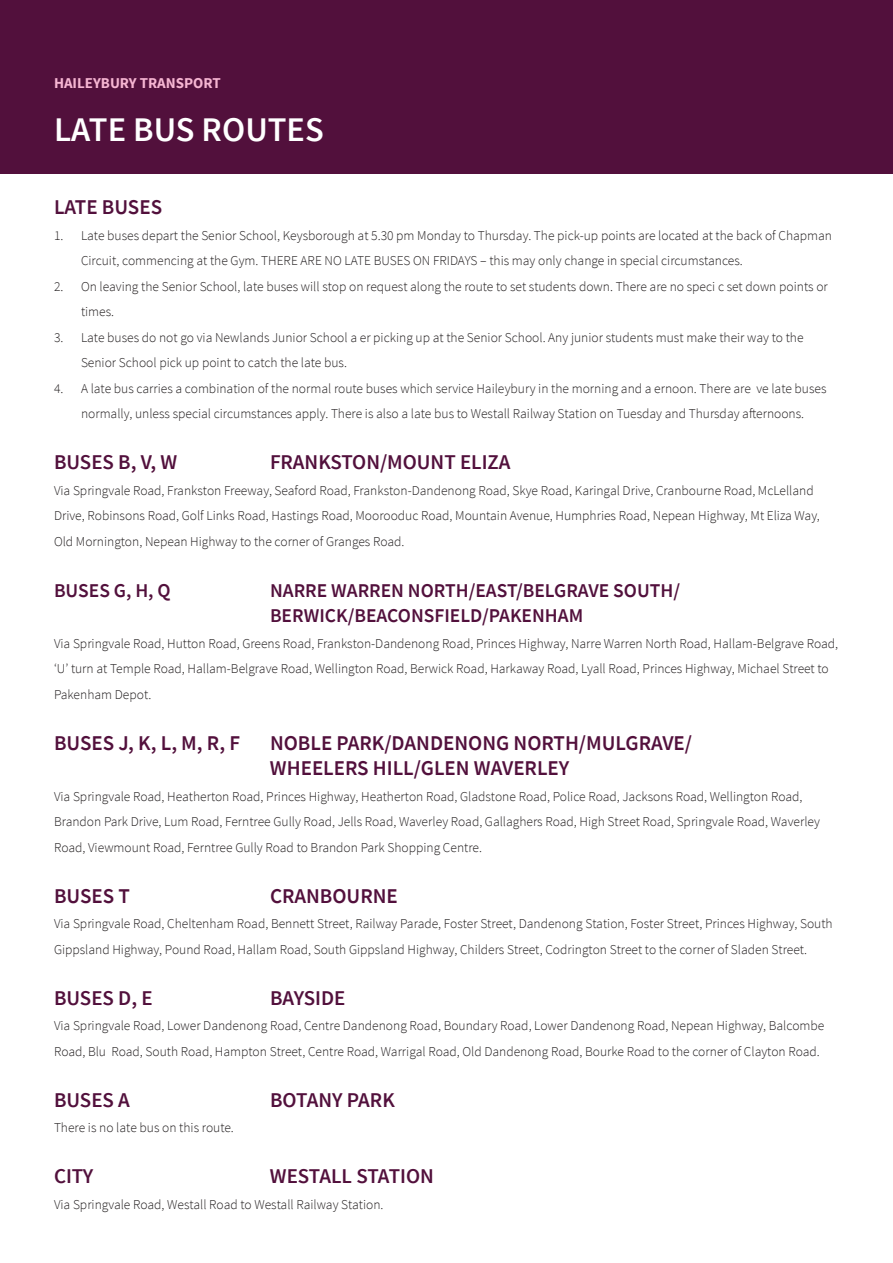
<style>
.page{position:relative;width:893px;height:1263px;background:#fff}
.page>*{position:absolute;margin:0;border:0;box-sizing:border-box;transform-origin:0 0}
.t1{font:600 34.5px "Source Sans Pro";color:#fff}
.t2{font:600 21px "Source Sans Pro";color:#52103c}
.t3{font:600 21px "Source Sans Pro";color:#52103c}
.t4{font:600 19.5px/25.5px "Source Sans Pro";color:#52103c}
.t5{font:700 15px "Source Sans Pro";color:#f6b5d2}
.t6{font:300 13.5px/25.5px "Source Sans Pro";color:#231f20}
</style>
<div class="page">
<div style="left:0;top:0;width:893px;height:174px;background:#52103c"></div>
<p class="t5" style="left:54px;top:73px;width:168px">HAILEYBURY TRANSPORT</p>
<p class="t1" style="left:54px;top:107px;width:271px">LATE BUS ROUTES</p>
<p class="t2" style="left:54px;top:193px;width:110px">LATE BUSES</p>
<p class="t6" style="left:81px;top:222px;width:753px;text-indent:-27px">1. Late buses depart the Senior School, Keysborough at 5.30 pm Monday to Thursday. The pick-up points are located at the back of Chapman<br>Circuit, commencing at the Gym. THERE ARE NO LATE BUSES ON FRIDAYS – this may only change in special circumstances.</p>
<p class="t6" style="left:81px;top:273px;width:748px;text-indent:-27px">2. On leaving the Senior School, late buses will stop on request along the route to set students down. There are no speci c set down points or times.</p>
<p class="t6" style="left:81px;top:324px;width:724px;text-indent:-27px">3. Late buses do not go via Newlands Junior School a er picking up at the Senior School. Any junior students must make their way to the<br>Senior School pick up point to catch the late bus.</p>
<p class="t6" style="left:54px;top:375px;width:774px;text-align:center">4. A late bus carries a combination of the normal route buses which service Haileybury in the morning and a ernoon. There are ve late buses normally, unless special circumstances apply. There is also a late bus to Westall Railway Station on Tuesday and Thursday afternoons.</p>
<p class="t3" style="left:54px;top:449px;width:125px">BUSES B, V, W</p>
<p class="t3" style="left:270px;top:449px;width:242px">FRANKSTON/MOUNT ELIZA</p>
<p class="t6" style="left:54px;top:477px;width:767px">Via Springvale Road, Frankston Freeway, Seaford Road, Frankston-Dandenong Road, Skye Road, Karingal Drive, Cranbourne Road, McLelland<br>Drive, Robinsons Road, Golf Links Road, Hastings Road, Moorooduc Road, Mountain Avenue, Humphries Road, Nepean Highway, Mt Eliza Way,<br>Old Mornington, Nepean Highway to the corner of Granges Road.</p>
<p class="t4" style="left:54px;top:577px;width:118px">BUSES G, H, Q</p>
<p class="t4" style="left:270px;top:577px;width:412px">NARRE WARREN NORTH/EAST/BELGRAVE SOUTH/<br>BERWICK/BEACONSFIELD/PAKENHAM</p>
<p class="t6" style="left:54px;top:630px;width:786px">Via Springvale Road, Hutton Road, Greens Road, Frankston-Dandenong Road, Princes Highway, Narre Warren North Road, Hallam-Belgrave Road, ‘U’ turn at Temple Road, Hallam-Belgrave Road, Wellington Road, Berwick Road, Harkaway Road, Lyall Road, Princes Highway, Michael Street to<br>Pakenham Depot.</p>
<p class="t2" style="left:54px;top:729px;width:188px">BUSES J, K, L, M, R, F</p>
<p class="t2" style="left:270px;top:729px;width:424px">NOBLE PARK/DANDENONG NORTH/MULGRAVE/</p>
<p class="t2" style="left:270px;top:754px;width:301px">WHEELERS HILL/GLEN WAVERLEY</p>
<p class="t6" style="left:54px;top:783px;width:768px">Via Springvale Road, Heatherton Road, Princes Highway, Heatherton Road, Gladstone Road, Police Road, Jacksons Road, Wellington Road,<br>Brandon Park Drive, Lum Road, Ferntree Gully Road, Jells Road, Waverley Road, Gallaghers Road, High Street Road, Springvale Road, Waverley<br>Road, Viewmount Road, Ferntree Gully Road to Brandon Park Shopping Centre.</p>
<p class="t2" style="left:54px;top:882px;width:77px">BUSES T</p>
<p class="t2" style="left:270px;top:882px;width:129px">CRANBOURNE</p>
<p class="t6" style="left:54px;top:911px;width:780px">Via Springvale Road, Cheltenham Road, Bennett Street, Railway Parade, Foster Street, Dandenong Station, Foster Street, Princes Highway, South<br>Gippsland Highway, Pound Road, Hallam Road, South Gippsland Highway, Childers Street, Codrington Street to the corner of Sladen Street.</p>
<p class="t3" style="left:54px;top:984px;width:100px">BUSES D, E</p>
<p class="t3" style="left:270px;top:984px;width:77px">BAYSIDE</p>
<p class="t6" style="left:54px;top:1013px;width:772px">Via Springvale Road, Lower Dandenong Road, Centre Dandenong Road, Boundary Road, Lower Dandenong Road, Nepean Highway, Balcombe<br>Road, Blu Road, South Road, Hampton Street, Centre Road, Warrigal Road, Old Dandenong Road, Bourke Road to the corner of Clayton Road.</p>
<p class="t3" style="left:54px;top:1086px;width:77px">BUSES A</p>
<p class="t3" style="left:270px;top:1086px;width:126px">BOTANY PARK</p>
<p class="t6" style="left:54px;top:1115px;width:181px">There is no late bus on this route.</p>
<p class="t3" style="left:54px;top:1163px;width:41px">CITY</p>
<p class="t3" style="left:270px;top:1163px;width:165px">WESTALL STATION</p>
<p class="t6" style="left:54px;top:1191px;width:331px">Via Springvale Road, Westall Road to Westall Railway Station.</p>
</div>
